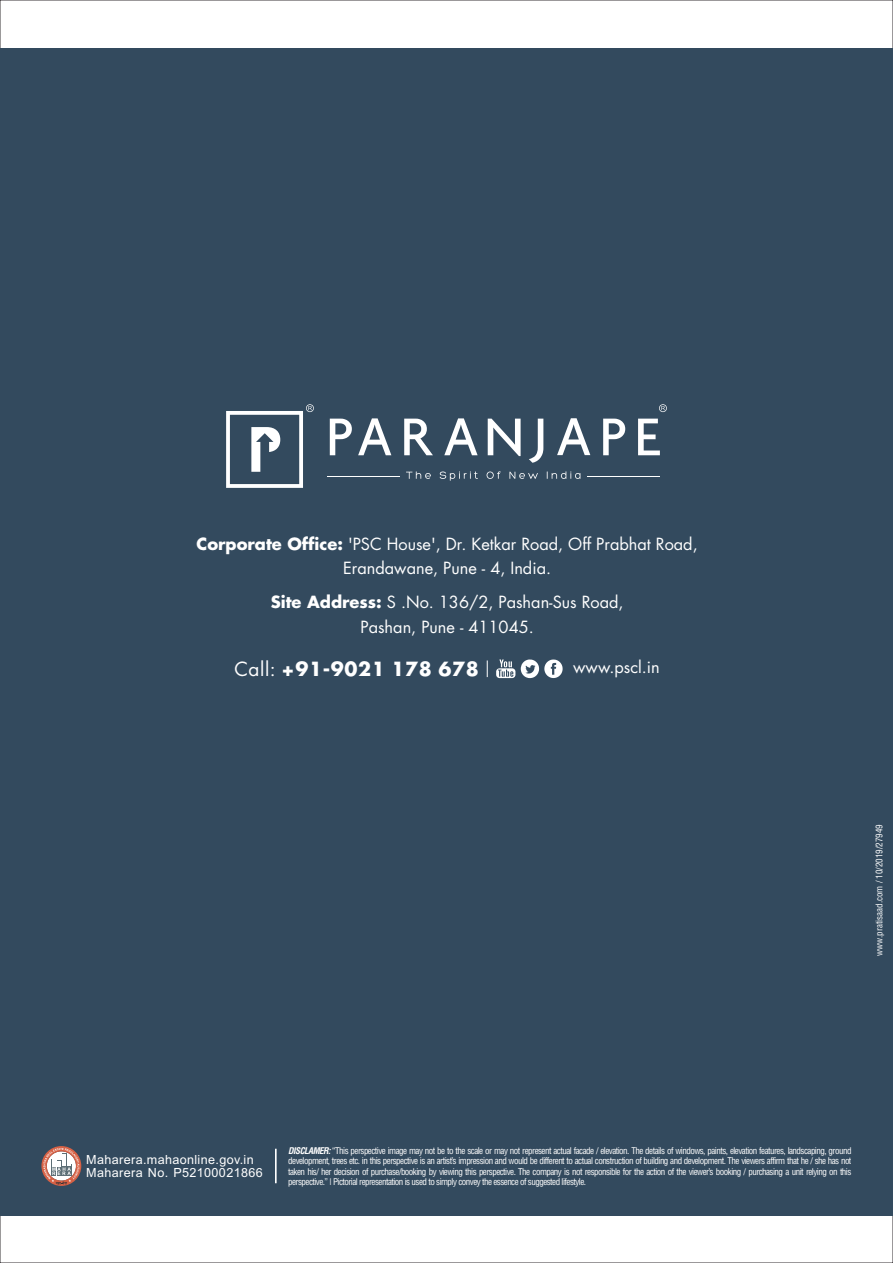
<style>
.page{position:relative;width:893px;height:1263px;background:#fff}
.page>*{position:absolute;margin:0;border:0;box-sizing:border-box;transform-origin:0 0}
.t1{font:700 19.05px "Futura LT";letter-spacing:.035em;color:#fff}
.t2{font:16.35px/24.6px "Futura LT";color:#fff;text-align:center}
.t3{font:12.6px/13.6px "Arial";letter-spacing:.03em;color:#fff}
.t4{font:9px/10.4px "Switzerland Condensed";letter-spacing:-.055em;color:#fff;text-align:justify}
.t5{font:9px "Switzerland Condensed";color:#fff}
.s1{font-weight:700}
.s2{font-weight:400}
</style>
<div class="page">
<div style="left:0;top:48px;width:893px;height:1167px;background:#334a5e"></div>
<svg style="left:557px;top:418px;width:33px;height:37px"></svg>
<svg style="left:330px;top:419px;width:22px;height:36px"></svg>
<svg style="left:404px;top:419px;width:29px;height:36px"></svg>
<svg style="left:488px;top:419px;width:33px;height:37px"></svg>
<svg style="left:529px;top:419px;width:14px;height:44px"></svg>
<svg style="left:603px;top:419px;width:22px;height:36px"></svg>
<svg style="left:638px;top:419px;width:22px;height:36px"></svg>
<svg style="left:406px;top:471px;width:25px;height:8px"></svg>
<svg style="left:440px;top:471px;width:38px;height:10px"></svg>
<svg style="left:487px;top:471px;width:14px;height:8px"></svg>
<svg style="left:509px;top:471px;width:29px;height:8px"></svg>
<svg style="left:547px;top:471px;width:33px;height:8px"></svg>
<hr style="left:327px;top:476px;width:72px;height:1px;background:#fff">
<hr style="left:587px;top:476px;width:73px;height:1px;background:#fff">
<svg style="left:358px;top:418px;width:33px;height:37px"></svg>
<svg style="left:444px;top:418px;width:34px;height:37px"></svg>
<svg style="left:659px;top:404px;width:8px;height:8px"></svg>
<svg style="left:226px;top:404px;width:88px;height:84px"></svg>
<svg style="left:496px;top:659px;width:19px;height:19px"></svg>
<svg style="left:521px;top:659px;width:42px;height:19px"></svg>
<svg style="left:487px;top:660px;width:1px;height:17px"></svg>
<div style="left:275px;top:1149px;width:1px;height:34px;border:1px solid #fff"></div>
<svg style="left:41px;top:1146px;width:40px;height:40px"></svg>
<h2 class="t2" style="left:197px;top:533px;width:503px"><span class="s1">Corporate Office:</span> 'PSC House', Dr. Ketkar Road, Off Prabhat Road,<br>Erandawane, Pune - 4, India.</h2>
<h2 class="t2" style="left:271px;top:591px;width:354px"><span class="s1">Site Address:</span> S .No. 136/2, Pashan-Sus Road,<br>Pashan, Pune - 411045.</h2>
<h1 class="t1" style="left:234px;top:660px;width:246px"><span class="s2">Call:</span> +91-9021 178 678</h1>
<h2 class="t2" style="left:573px;top:656px;width:88px">www.pscl.in</h2>
<p class="t5" style="left:873px;top:956px;width:133px;rotate:-90deg">www.pratisaad.com / 10/2019/27949</p>
<h3 class="t3" style="left:86px;top:1153px;width:178px">Maharera.mahaonline.gov.in<br>Maharera No. P52100021866</h3>
<p class="t4" style="left:288px;top:1146px;width:565px">DISCLAMER: “This perspective image may not be to the scale or may not represent actual facade / elevation. The details of windows, paints, elevation features, landscaping, ground development, trees etc. in this perspective is an artist’s impression and would be different to actual construction of building and development. The viewers affirm that he / she has not taken his/ her decision of purchase/booking by viewing this perspective. The company is not responsible for the action of the viewer’s booking / purchasing a unit relying on this perspective.” | Pictorial representation is used to simply convey the essence of suggested lifestyle.</p>
</div>
